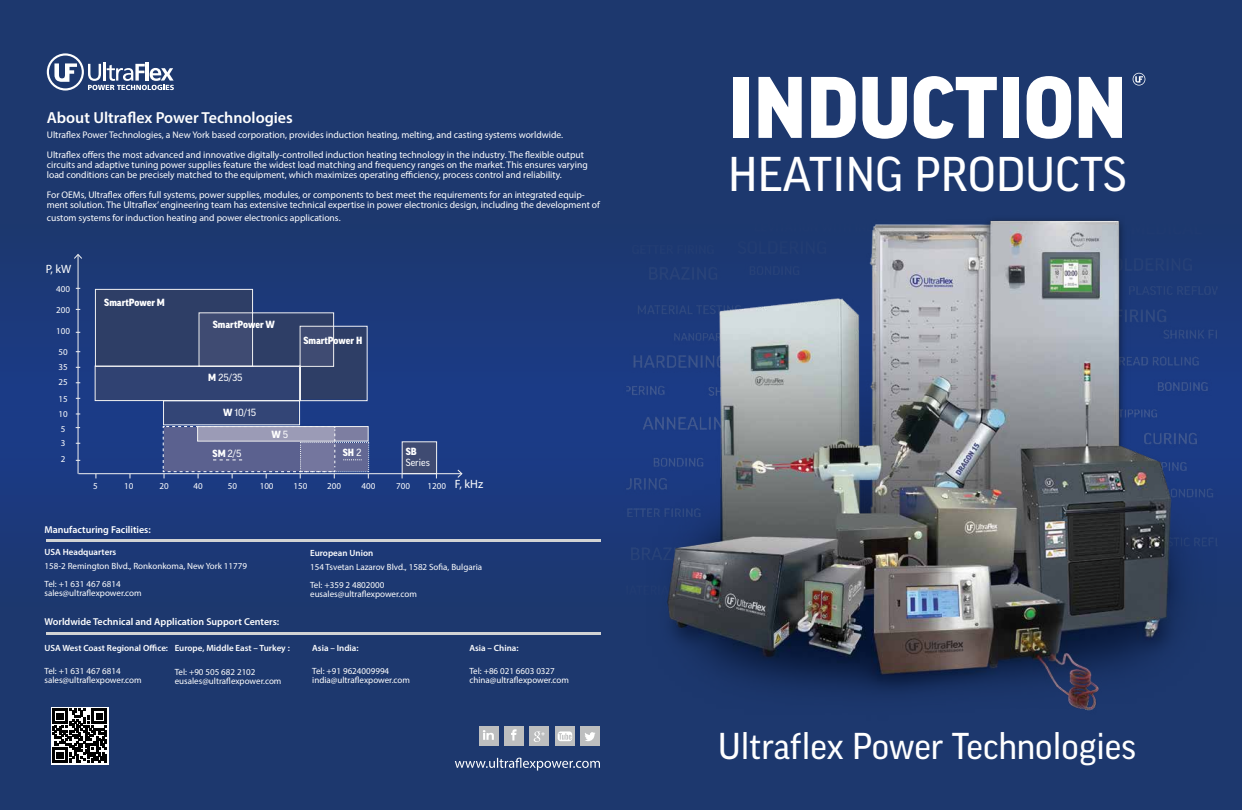
<style>
.page{position:relative;width:1242px;height:810px;background:#fff}
.page>*{position:absolute;margin:0;border:0;box-sizing:border-box;transform-origin:0 0}
.t1{font:900 84px "Good LF";color:#fff}
.t2{font:47px "Good LF";color:#fff}
.t3{font:36px "Good LF";color:#fff}
.t4{font:600 16px "Myriad Pro";color:#fff}
.t5{font:12px "Myriad Pro";color:#fff}
.t6{font:600 10px "Myriad Pro";color:#fff}
.t7{font:900 10px "Good LF";color:#fff}
.t8{font:10px "Good LF";color:#fff}
.t9{font:9.6px/10px "Myriad Pro";color:#fff}
.t10{font:9px/9px "Myriad Pro";color:#fff}
.t11{font:600 9px "Myriad Pro";color:#fff}
.s1{font-weight:900}
.s2{font-weight:400}
</style>
<div class="page">
<div style="left:0;top:290px;width:1241px;height:519px;background:#1d386e"></div>
<div style="left:0;top:0;width:1241px;height:570px;background:linear-gradient(to bottom,#1d386b,#1c3b84)"></div>
<svg style="left:47px;top:53px;width:127px;height:37px"></svg>
<img style="left:629px;top:215px;width:612px;height:496px">
<svg style="left:1132px;top:73px;width:12px;height:12px"></svg>
<svg style="left:454px;top:757px;width:146px;height:13px"></svg>
<div style="left:580px;top:726px;width:19px;height:19px;background:#bdbebf"></div>
<div style="left:504px;top:726px;width:19px;height:19px;background:#bdbebf"></div>
<div style="left:529px;top:726px;width:20px;height:19px;background:#bdbebf"></div>
<div style="left:478px;top:726px;width:20px;height:19px;background:#bdbebf"></div>
<svg style="left:555px;top:726px;width:19px;height:19px"></svg>
<svg style="left:585px;top:732px;width:10px;height:8px"></svg>
<svg style="left:511px;top:729px;width:5px;height:11px"></svg>
<svg style="left:533px;top:731px;width:11px;height:10px"></svg>
<svg style="left:483px;top:730px;width:10px;height:9px"></svg>
<svg style="left:557px;top:731px;width:15px;height:9px"></svg>
<div style="left:51px;top:706px;width:57px;height:57px;background:#fff"></div>
<svg style="left:52px;top:708px;width:55px;height:54px"></svg>
<hr style="left:47px;top:539px;width:554px;height:2px;background:#d1d3d4">
<hr style="left:47px;top:632px;width:554px;height:2px;background:#d1d3d4">
<svg style="left:369px;top:325px;width:68px;height:148px;background:#203d82"></svg>
<hr style="left:77px;top:255px;width:1px;height:218px;background:#f1f1f2">
<svg style="left:74px;top:253px;width:8px;height:6px"></svg>
<hr style="left:78px;top:473px;width:383px;height:1px;background:#f1f1f2">
<svg style="left:457px;top:469px;width:5px;height:8px"></svg>
<svg style="left:94px;top:288px;width:275px;height:190px;background:#3f507f"></svg>
<h3 class="t4" style="left:47px;top:107px;width:247px">About Ultraflex Power Technologies</h3>
<p class="t9" style="left:47px;top:125px;width:538px;line-height:20px">Ultraflex Power Technologies, a New York based corporation, provides induction heating, melting, and casting systems worldwide.<br>Ultraflex offers the most advanced and innovative digitally-controlled induction heating technology in the industry. The flexible output</p>
<p class="t9" style="left:47px;top:160px;width:542px">circuits and adaptive tuning power supplies feature the widest load matching and frequency ranges on the market. This ensures varying load conditions can be precisely matched to the equipment, which maximizes operating efficiency, process control and reliability.</p>
<p class="t9" style="left:47px;top:190px;width:554px">For OEMs, Ultraflex offers full systems, power supplies, modules, or components to best meet the requirements for an integrated equip&shy;ment solution. The Ultraflex’ engineering team has extensive technical expertise in power electronics design, including the development of</p>
<p class="t9" style="left:47px;top:213px;width:295px">custom systems for induction heating and power electronics applications.</p>
<p class="t5" style="left:46px;top:261px;width:27px">P, kW</p>
<p class="t10" style="left:56px;top:284px;width:15px">400</p>
<p class="t10" style="left:56px;top:326px;width:15px">100</p>
<p class="t10" style="left:58px;top:343px;width:11px;line-height:15.9px">50<br>35</p>
<p class="t10" style="left:58px;top:390px;width:11px;line-height:15.9px">15<br>10</p>
<p class="t10" style="left:56px;top:305px;width:15px">200</p>
<p class="t10" style="left:58px;top:377px;width:11px">25</p>
<p class="t10" style="left:61px;top:422px;width:6px;line-height:13.5px">5<br>3</p>
<p class="t10" style="left:61px;top:454px;width:6px">2</p>
<p class="t7" style="left:104px;top:296px;width:62px">SmartPower M</p>
<p class="t7" style="left:213px;top:318px;width:64px">SmartPower W</p>
<p class="t8" style="left:208px;top:371px;width:36px"><span class="s1">M</span> 25/35</p>
<p class="t8" style="left:223px;top:406px;width:34px"><span class="s1">W</span> 10/15</p>
<p class="t8" style="left:212px;top:447px;width:30px"><span class="s1">SM</span> 2/5</p>
<p class="t7" style="left:271px;top:428px;width:18px">W <span class="s2">5</span></p>
<p class="t7" style="left:303px;top:334px;width:60px">SmartPower H</p>
<p class="t7" style="left:343px;top:447px;width:20px">SH <span class="s2">2</span></p>
<p class="t7" style="left:405px;top:445px;width:13px">SB</p>
<p class="t8" style="left:405px;top:456px;width:26px">Series</p>
<p class="t10" style="left:93px;top:481px;width:6px">5</p>
<p class="t10" style="left:124px;top:481px;width:11px">10</p>
<p class="t10" style="left:159px;top:481px;width:11px">20</p>
<p class="t10" style="left:193px;top:481px;width:11px">40</p>
<p class="t10" style="left:228px;top:481px;width:11px">50</p>
<p class="t10" style="left:260px;top:481px;width:15px">100</p>
<p class="t10" style="left:293px;top:481px;width:15px">150</p>
<p class="t10" style="left:327px;top:481px;width:15px">200</p>
<p class="t10" style="left:361px;top:481px;width:15px">400</p>
<p class="t10" style="left:396px;top:481px;width:15px">700</p>
<p class="t5" style="left:427px;top:476px;width:57px"><sub>1200</sub> F, kHz</p>
<p class="t6" style="left:44px;top:523px;width:108px">Manufacturing Facilities:</p>
<p class="t11" style="left:44px;top:546px;width:73px">USA Headquarters</p>
<p class="t10" style="left:44px;top:557px;width:204px;line-height:18px">158-2 Remington Blvd., Ronkonkoma, New York 11779<br>Tel: +1 631 467 6814</p>
<p class="t10" style="left:44px;top:588px;width:99px">sales@ultraflexpower.com</p>
<p class="t6" style="left:44px;top:615px;width:236px">Worldwide Technical and Application Support Centers:</p>
<p class="t11" style="left:175px;top:642px;width:116px">Europe, Middle East – Turkey :</p>
<p class="t10" style="left:175px;top:666px;width:108px">Tel: +90 505 682 2102 eusales@ultraflexpower.com</p>
<p class="t11" style="left:44px;top:642px;width:125px">USA West Coast Regional Office:</p>
<p class="t10" style="left:44px;top:666px;width:99px">Tel: +1 631 467 6814 sales@ultraflexpower.com</p>
<p class="t11" style="left:310px;top:546px;width:65px">European Union</p>
<p class="t10" style="left:310px;top:557px;width:173px;line-height:18px">154 Tsvetan Lazarov Blvd., 1582 Sofia, Bulgaria<br>Tel: +359 2 4802000</p>
<p class="t10" style="left:310px;top:589px;width:108px">eusales@ultraflexpower.com</p>
<p class="t11" style="left:312px;top:642px;width:48px">Asia – India:</p>
<p class="t10" style="left:312px;top:666px;width:99px">Tel: +91 9624009994 india@ultraflexpower.com</p>
<p class="t11" style="left:469px;top:642px;width:51px">Asia – China:</p>
<p class="t10" style="left:469px;top:666px;width:101px">Tel: +86 021 6603 0327 china@ultraflexpower.com</p>
<h1 class="t1" style="left:727px;top:61px;width:400px">INDUCTION</h1>
<h2 class="t2" style="left:728px;top:148px;width:399px">HEATING PRODUCTS</h2>
<h3 class="t3" style="left:718px;top:725px;width:419px">Ultraflex Power Technologies</h3>
</div>
